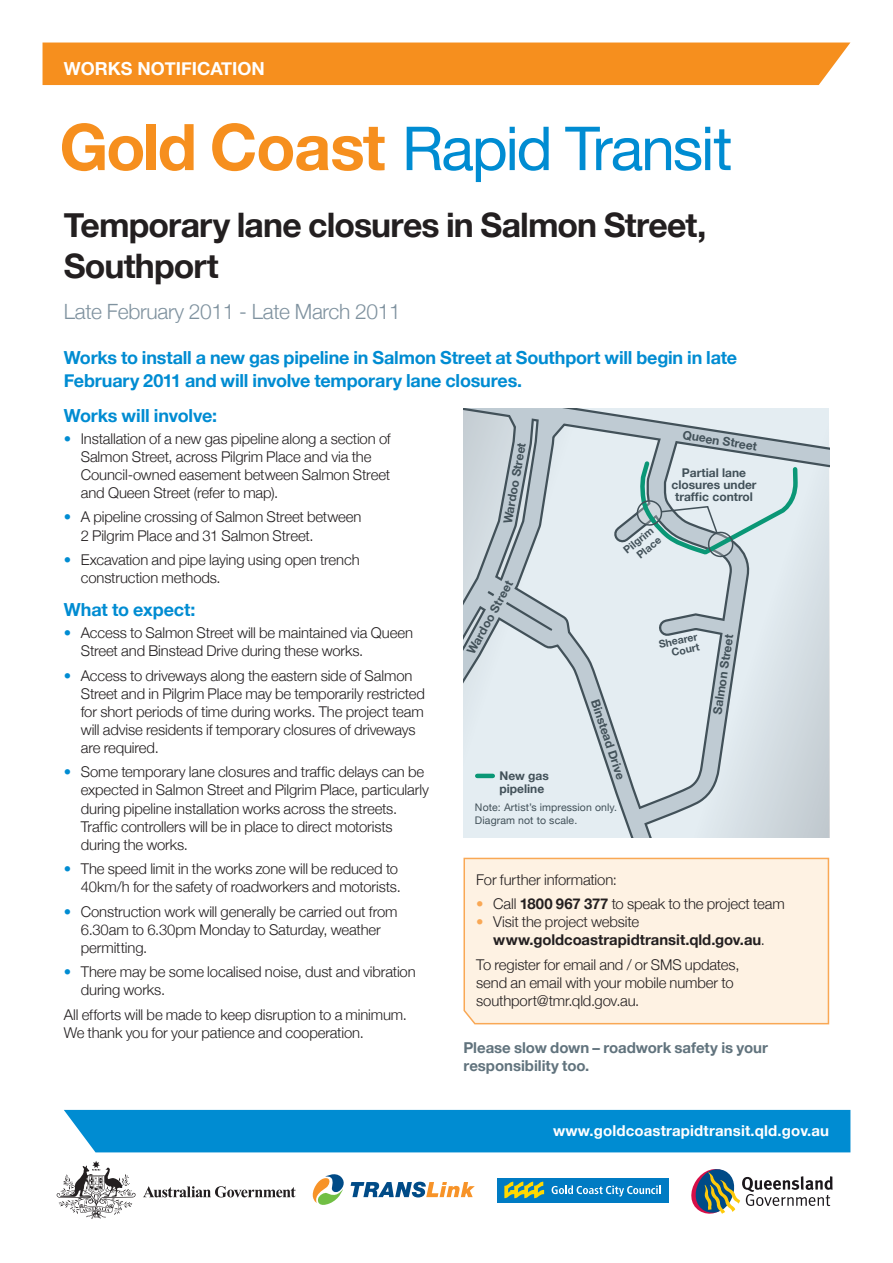
<style>
.page{position:relative;width:893px;height:1263px;background:#fff}
.page>*{position:absolute;margin:0;border:0;box-sizing:border-box;transform-origin:0 0}
.t1{font:60.75px "Helvetica Neue";letter-spacing:-.035em;color:#008cd2}
.t2{font:700 33.75px/40.7px "Helvetica Neue";letter-spacing:-.025em;color:#231f20}
.t3{font:300 21px "Helvetica Neue";letter-spacing:-.015em;color:#7f929f}
.t4{font:700 18px/22.8px "Helvetica Neue";letter-spacing:-.01em;color:#008cd2}
.t5{font:700 18px "Helvetica Neue";color:#fff}
.t6{font:700 15px/18px "Helvetica Neue";letter-spacing:-.005em;color:#61737d}
.t7{font:700 15px "Helvetica Neue";letter-spacing:.01em;color:#fff}
.t8{font:300 14.85px/18px "Helvetica Neue";letter-spacing:-.01em;color:#231f20}
.t9{font:700 14.85px/18px "Helvetica Neue";color:#231f20}
.t10{font:700 12px/12px "Helvetica Neue";color:#425159}
.t11{font:10.5px/12.6px "Helvetica Neue";letter-spacing:.01em;color:#425159}
.t12{font:700 10.5px/12px "Helvetica Neue";color:#425159;text-align:right}
.s1{font-weight:700;font-size:64.35px;color:#f68f1e}
.s2{color:#008cd2}
.s3{color:#f9a855}
.s4{font-weight:700}
.s5{font-weight:300;color:#f9a855}
.s6{font-weight:300}
</style>
<div class="page">
<div style="left:43px;top:43px;width:807px;height:42px;background:#f68f1e"></div>
<div style="left:64px;top:1110px;width:786px;height:42px;background:#008cd2"></div>
<svg style="left:691px;top:1169px;width:142px;height:45px"></svg>
<svg style="left:312px;top:1174px;width:163px;height:31px"></svg>
<svg style="left:143px;top:1186px;width:153px;height:11px"></svg>
<svg style="left:57px;top:1161px;width:79px;height:58px"></svg>
<div style="left:497px;top:1178px;width:171px;height:24px;background:#007bc3"></div>
<svg style="left:552px;top:1185px;width:108px;height:11px"></svg>
<svg style="left:504px;top:1181px;width:40px;height:17px"></svg>
<div style="left:463px;top:857px;width:367px;height:168px;background:#fef2e3"></div>
<svg style="left:463px;top:408px;width:366px;height:430px"></svg>
<p class="t5" style="left:64px;top:58px;width:202px">WORKS NOTIFICATION</p>
<h1 class="t1" style="left:60px;top:112px;width:674px"><span class="s1">Gold Coast</span> Rapid Transit</h1>
<h2 class="t2" style="left:64px;top:204px;width:644px">Temporary lane closures in Salmon Street,<br>Southport</h2>
<h3 class="t3" style="left:64px;top:299px;width:339px">Late February 2011 - Late March 2011</h3>
<p class="t4" style="left:64px;top:346px;width:675px">Works to install a new gas pipeline in Salmon Street at Southport will begin in late<br>February 2011 and will involve temporary lane closures.</p>
<p class="t4" style="left:64px;top:403px;width:155px">Works will involve:</p>
<p class="t8" style="left:81px;top:429px;width:311px;text-indent:-17px"><span class="s2">•</span> Installation of a new gas pipeline along a section of Salmon Street, across Pilgrim Place and via the Council-owned easement between Salmon Street and Queen Street (refer to map).</p>
<p class="t8" style="left:81px;top:508px;width:282px;text-indent:-17px"><span class="s2">•</span> A pipeline crossing of Salmon Street between<br>2 Pilgrim Place and 31 Salmon Street.</p>
<p class="t8" style="left:81px;top:550px;width:280px;text-indent:-17px"><span class="s2">•</span> Excavation and pipe laying using open trench construction methods.</p>
<p class="t4" style="left:64px;top:598px;width:133px">What to expect:</p>
<p class="t8" style="left:81px;top:624px;width:334px;text-indent:-17px"><span class="s2">•</span> Access to Salmon Street will be maintained via Queen<br>Street and Binstead Drive during these works.</p>
<p class="t8" style="left:81px;top:666px;width:346px;text-indent:-17px"><span class="s2">•</span> Access to driveways along the eastern side of Salmon Street and in Pilgrim Place may be temporarily restricted for short periods of time during works. The project team will advise residents if temporary closures of driveways are required.</p>
<p class="t8" style="left:81px;top:763px;width:350px;text-indent:-17px"><span class="s2">•</span> Some temporary lane closures and traffic delays can be expected in Salmon Street and Pilgrim Place, particularly during pipeline installation works across the streets.<br>Traffic controllers will be in place to direct motorists during the works.</p>
<p class="t8" style="left:64px;top:859px;width:339px;text-align:right"><span class="s2">•</span> The speed limit in the works zone will be reduced to<br>40km/h for the safety of roadworkers and motorists.</p>
<p class="t8" style="left:81px;top:902px;width:318px;text-indent:-17px"><span class="s2">•</span> Construction work will generally be carried out from<br>6.30am to 6.30pm Monday to Saturday, weather permitting.</p>
<p class="t8" style="left:81px;top:962px;width:336px;text-indent:-17px"><span class="s2">•</span> There may be some localised noise, dust and vibration during works.</p>
<p class="t8" style="left:64px;top:1005px;width:345px">All efforts will be made to keep disruption to a minimum.<br>We thank you for your patience and cooperation.</p>
<p class="t10" style="left:684px;top:428px;width:77px;rotate:9deg">Queen Street</p>
<p class="t10" style="left:501px;top:522px;width:84px;rotate:-80deg">Wardoo Street</p>
<p class="t10" style="left:671px;top:467px;width:87px;text-align:center">Partial lane closures under traffic control</p>
<p class="t12" style="left:621px;top:546px;width:37px;rotate:-39deg">Pilgrim<br>Place</p>
<p class="t10" style="left:465px;top:650px;width:84px;rotate:-61deg">Wardoo Street</p>
<p class="t10" style="left:711px;top:713px;width:82px;rotate:-82deg">Salmon Street</p>
<p class="t12" style="left:658px;top:639px;width:41px;line-height:10.5px;rotate:-12deg">Shearer<br>Court</p>
<p class="t10" style="left:601px;top:698px;width:85px;rotate:72deg">Binstead Drive</p>
<p class="t10" style="left:499px;top:768px;width:51px;line-height:13.5px">New gas pipeline</p>
<p class="t11" style="left:475px;top:801px;width:144px">Note: Artist’s impression only.<br>Diagram not to scale.</p>
<p class="t8" style="left:476px;top:870px;width:142px">For further information:</p>
<p class="t8" style="left:476px;top:895px;width:310px"><span class="s3">•</span> Call <span class="s4">1800 967 377</span> to speak to the project team</p>
<p class="t9" style="left:493px;top:912px;width:273px;text-indent:-17px"><span class="s5">•</span> <span class="s6">Visit the project website </span>www.goldcoastrapidtransit.qld.gov.au<span class="s6">.</span></p>
<p class="t8" style="left:476px;top:955px;width:265px">To register for email and / or SMS updates, send an email with your mobile number to southport@tmr.qld.gov.au.</p>
<p class="t6" style="left:463px;top:1038px;width:306px">Please slow down – roadwork safety is your responsibility too.</p>
<p class="t7" style="left:553px;top:1121px;width:278px">www.goldcoastrapidtransit.qld.gov.au</p>
</div>
